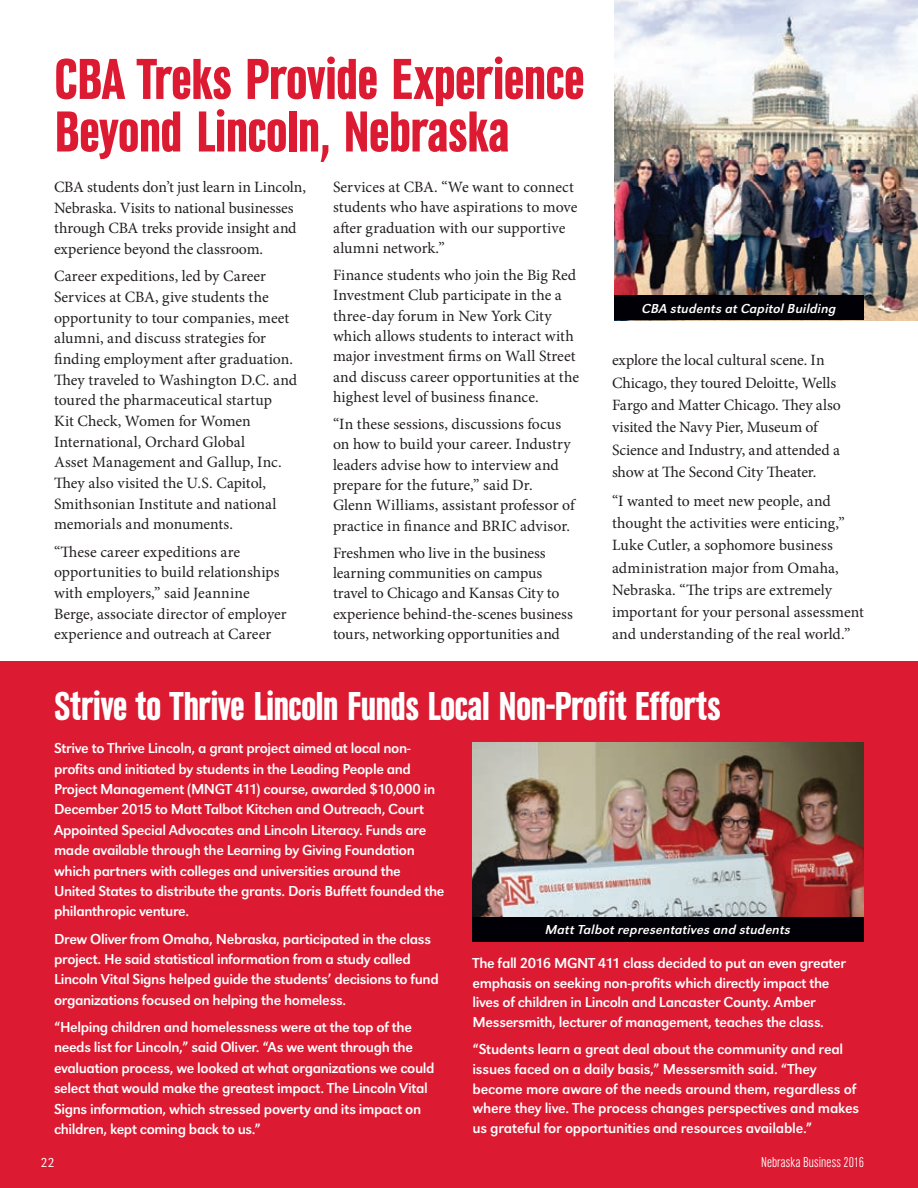
<style>
.page{position:relative;width:918px;height:1188px;background:#fff}
.page>*{position:absolute;margin:0;border:0;box-sizing:border-box;transform-origin:0 0}
.t1{font:60px/52.5px "URW Grotesk TOT Bol Con";letter-spacing:-.02em;color:#dc1a32}
.t2{font:42px "URW Grotesk TOT Bol Con";letter-spacing:-.02em;color:#fff}
.t3{font:15.75px/20.7px "Minion Pro";color:#231f20}
.t4{font:15px/20.4px "URW Grotesk T";letter-spacing:-.025em;color:#fff}
.t5{font:15px "URW Grotesk TOT Lig Con";letter-spacing:.01em;color:#fff}
.Donor_Plain{font:13.5px "URW Grotesk T Regu Obli";letter-spacing:.01em;color:#fff}
.t6{font:13.5px "URW Grotesk T Ligh";color:#fff}
</style>
<div class="page">
<div style="left:0;top:662px;width:918px;height:526px;background:#dc1a32"></div>
<img style="left:615px;top:0;width:303px;height:320px">
<img style="left:472px;top:742px;width:392px;height:175px">
<div style="left:615px;top:296px;width:249px;height:24px;background:#000006"></div>
<div style="left:472px;top:917px;width:392px;height:25px;background:#000006"></div>
<p class="t1" style="left:54px;top:54px;width:532px">CBA Treks Provide Experience<br>Beyond Lincoln, Nebraska</p>
<p class="t3" style="left:54px;top:177px;width:253px">CBA students don’t just learn in Lincoln, Nebraska. Visits to national businesses through CBA treks provide insight and experience beyond the classroom.</p>
<p class="t3" style="left:54px;top:266px;width:245px">Career expeditions, led by Career Services at CBA, give students the opportunity to tour companies, meet alumni, and discuss strategies for finding employment after graduation.<br>They traveled to Washington D.C. and toured the pharmaceutical startup<br>Kit Check, Women for Women International, Orchard Global<br>Asset Management and Gallup, Inc.<br>They also visited the U.S. Capitol, Smithsonian Institute and national memorials and monuments.</p>
<p class="t3" style="left:54px;top:541px;width:234px">“These career expeditions are opportunities to build relationships with employers,” said Jeannine Berge, associate director of employer experience and outreach at Career</p>
<p class="t3" style="left:333px;top:177px;width:246px;line-height:20.2px">Services at CBA. “We want to connect students who have aspirations to move after graduation with our supportive alumni network.”</p>
<p class="t3" style="left:333px;top:265px;width:248px;line-height:20.2px">Finance students who join the Big Red Investment Club participate in the a three-day forum in New York City which allows students to interact with major investment firms on Wall Street and discuss career opportunities at the highest level of business finance.</p>
<p class="t3" style="left:333px;top:414px;width:243px;line-height:20.2px">“In these sessions, discussions focus on how to build your career. Industry leaders advise how to interview and prepare for the future,” said Dr.<br>Glenn Williams, assistant professor of practice in finance and BRIC advisor.</p>
<p class="t3" style="left:333px;top:543px;width:241px;line-height:20.2px">Freshmen who live in the business learning communities on campus travel to Chicago and Kansas City to experience behind-the-scenes business tours, networking opportunities and</p>
<p class="Donor_Plain" style="left:642px;top:301px;width:196px">CBA students at Capitol Building</p>
<p class="t3" style="left:612px;top:349px;width:230px;line-height:22.2px">explore the local cultural scene. In Chicago, they toured Deloitte, Wells Fargo and Matter Chicago. They also visited the Navy Pier, Museum of Science and Industry, and attended a show at The Second City Theater.</p>
<p class="t3" style="left:612px;top:490px;width:253px;line-height:22.2px">“I wanted to meet new people, and thought the activities were enticing,” Luke Cutler, a sophomore business administration major from Omaha, Nebraska. “The trips are extremely important for your personal assessment and understanding of the real world.”</p>
<p class="t2" style="left:54px;top:684px;width:669px">Strive to Thrive Lincoln Funds Local Non-Profit Efforts</p>
<p class="t4" style="left:54px;top:738px;width:392px">Strive to Thrive Lincoln, a grant project aimed at local non&shy;profits and initiated by students in the Leading People and Project Management (MNGT 411) course, awarded $10,000 in December 2015 to Matt Talbot Kitchen and Outreach, Court Appointed Special Advocates and Lincoln Literacy. Funds are made available through the Learning by Giving Foundation which partners with colleges and universities around the United States to distribute the grants. Doris Buffett founded the philanthropic venture.</p>
<p class="t4" style="left:54px;top:928px;width:386px">Drew Oliver from Omaha, Nebraska, participated in the class project. He said statistical information from a study called Lincoln Vital Signs helped guide the students’ decisions to fund organizations focused on helping the homeless.</p>
<p class="t4" style="left:54px;top:1017px;width:382px">“Helping children and homelessness were at the top of the needs list for Lincoln,” said Oliver. “As we went through the evaluation process, we looked at what organizations we could select that would make the greatest impact. The Lincoln Vital Signs information, which stressed poverty and its impact on children, kept coming back to us.”</p>
<p class="Donor_Plain" style="left:546px;top:922px;width:247px">Matt Talbot representatives and students</p>
<p class="t4" style="left:472px;top:953px;width:375px;line-height:19.8px">The fall 2016 MGNT 411 class decided to put an even greater emphasis on seeking non-profits which directly impact the lives of children in Lincoln and Lancaster County. Amber Messersmith, lecturer of management, teaches the class.</p>
<p class="t4" style="left:472px;top:1039px;width:388px;line-height:19.8px">“Students learn a great deal about the community and real issues faced on a daily basis,” Messersmith said. “They become more aware of the needs around them, regardless of where they live. The process changes perspectives and makes us grateful for opportunities and resources available.”</p>
<p class="t6" style="left:40px;top:1155px;width:16px">22</p>
<p class="t5" style="left:761px;top:1154px;width:104px">Nebraska Business 2016</p>
</div>
